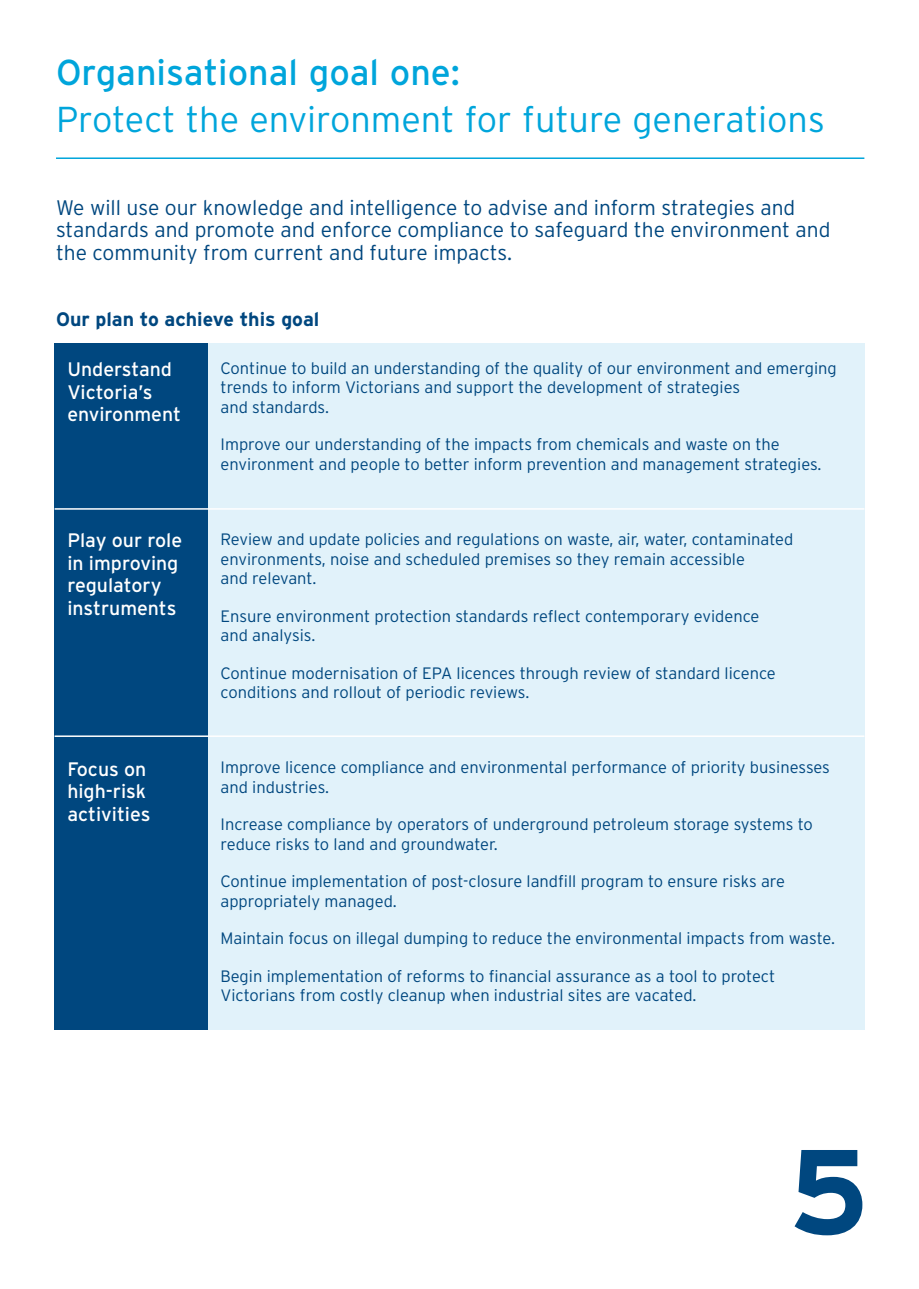
<style>
.page{position:relative;width:919px;height:1289px;background:#fff}
.page>*{position:absolute;margin:0;border:0;box-sizing:border-box;transform-origin:0 0}
.t1{font:700 120px "Interstate";color:#00477f}
.A-_head{font:300 36px/47.2px "Interstate";color:#00a5db}
.Org_goal_intro{font:300 21px/22.5px "Interstate";color:#00477f}
.Plan_Sub_Headers{font:19.5px/22.5px "Interstate";color:#fff}
.Heading_2{font:700 19.5px "Interstate";color:#00477f}
.t2{font:300 16.5px/19.5px "Interstate";color:#00477f}
.s1{font-weight:400}
</style>
<div class="page">
<hr style="left:56px;top:157px;width:808px;height:2px;background:#00a5db">
<div style="left:208px;top:344px;width:656px;height:686px;background:#e1f2fa"></div>
<div style="left:55px;top:344px;width:153px;height:686px;background:#00477f"></div>
<hr style="left:55px;top:508px;width:809px;height:1px;background:#fff">
<hr style="left:55px;top:735px;width:809px;height:2px;background:#fff">
<p class="A-_head" style="left:56px;top:48px;width:770px"><span class="s1">Organisational goal one:<br></span>Protect the environment for future generations</p>
<p class="Org_goal_intro" style="left:56px;top:196px;width:776px">We will use our knowledge and intelligence to advise and inform strategies and standards and promote and enforce compliance to safeguard the environment and the community from current and future impacts.</p>
<p class="Heading_2" style="left:56px;top:307px;width:265px">Our plan to achieve this goal</p>
<p class="t2" style="left:220px;top:358px;width:617px">Continue to build an understanding of the quality of our environment and emerging trends to inform Victorians and support the development of strategies<br>and standards.</p>
<p class="t2" style="left:220px;top:435px;width:602px">Improve our understanding of the impacts from chemicals and waste on the environment and people to better inform prevention and management strategies.</p>
<p class="Plan_Sub_Headers" style="left:67px;top:358px;width:115px">Understand<br>Victoria’s environment</p>
<p class="Plan_Sub_Headers" style="left:67px;top:529px;width:116px">Play our role in improving regulatory instruments</p>
<p class="Plan_Sub_Headers" style="left:67px;top:757px;width:85px">Focus on high-risk activities</p>
<p class="t2" style="left:220px;top:529px;width:574px">Review and update policies and regulations on waste, air, water, contaminated environments, noise and scheduled premises so they remain accessible<br>and relevant.</p>
<p class="t2" style="left:220px;top:606px;width:540px">Ensure environment protection standards reflect contemporary evidence and analysis.</p>
<p class="t2" style="left:220px;top:663px;width:557px">Continue modernisation of EPA licences through review of standard licence conditions and rollout of periodic reviews.</p>
<p class="t2" style="left:220px;top:757px;width:611px">Improve licence compliance and environmental performance of priority businesses and industries.</p>
<p class="t2" style="left:220px;top:814px;width:593px">Increase compliance by operators of underground petroleum storage systems to reduce risks to land and groundwater.</p>
<p class="t2" style="left:220px;top:871px;width:566px">Continue implementation of post-closure landfill program to ensure risks are appropriately managed.</p>
<p class="t2" style="left:220px;top:928px;width:616px">Maintain focus on illegal dumping to reduce the environmental impacts from waste.</p>
<p class="t2" style="left:220px;top:966px;width:556px">Begin implementation of reforms to financial assurance as a tool to protect<br>Victorians from costly cleanup when industrial sites are vacated.</p>
<h1 class="t1" style="left:788px;top:1118px;width:82px">5</h1>
</div>
